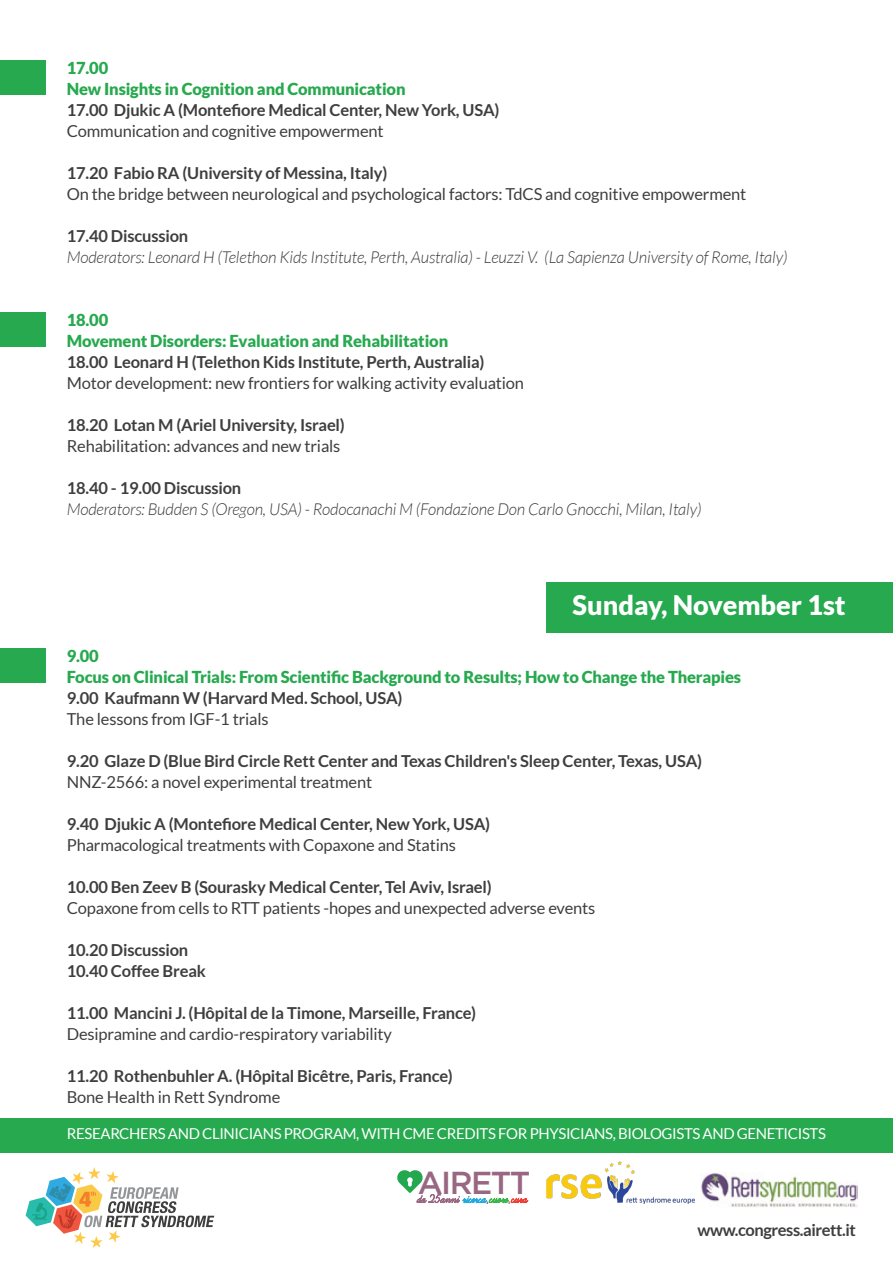
<style>
.page{position:relative;width:893px;height:1263px;background:#fff}
.page>*{position:absolute;margin:0;border:0;box-sizing:border-box;transform-origin:0 0}
.t1{font:500 31.8px "Gotham";letter-spacing:-.05em;color:#996782}
.t2{font:900 27px "Lato";color:#fff}
.t3{font:700 16.5px/21px "Lato";letter-spacing:-.01em;color:#3e3e3f}
.t4{font:16.5px/21px "Lato";letter-spacing:-.01em;color:#3e3e3f}
.t5{font:italic 300 16.5px/21px "Lato";letter-spacing:-.01em;color:#3e3e3f}
.t6{font:900 16.5px/21px "Lato";letter-spacing:-.01em;color:#27a94f}
.t7{font:15px "Lato";letter-spacing:-.025em;color:#fff}
.s1{font-weight:900;color:#27a94f}
.s2{font-weight:400}
.s3{font-weight:700}
.s4{font-weight:700;font-style:normal}
.s5{font-weight:700;color:#3e3e3f}
.s6{font-weight:400;color:#3e3e3f}
</style>
<div class="page">
<div style="left:0;top:60px;width:45px;height:35px;background:#27a94f"></div>
<div style="left:0;top:312px;width:45px;height:35px;background:#27a94f"></div>
<div style="left:0;top:648px;width:45px;height:34px;background:#27a94f"></div>
<div style="left:547px;top:582px;width:346px;height:51px;background:#27a94f"></div>
<div style="left:0;top:1118px;width:893px;height:35px;background:#27a94f"></div>
<svg style="left:26px;top:1167px;width:188px;height:81px"></svg>
<img style="left:700px;top:1172px;width:157px;height:35px">
<img style="left:546px;top:1161px;width:149px;height:42px">
<svg style="left:397px;top:1170px;width:132px;height:34px"></svg>
<p class="t3" style="left:67px;top:57px;width:434px"><span class="s1">17.00<br>New Insights in Cognition and Communication<br></span>17.00 Djukic A (Montefiore Medical Center, New York, USA)<br><span class="s2">Communication and cognitive empowerment</span></p>
<p class="t4" style="left:67px;top:162px;width:681px"><span class="s3">17.20 Fabio RA (University of Messina, Italy)<br></span>On the bridge between neurological and psychological factors: TdCS and cognitive empowerment</p>
<p class="t5" style="left:67px;top:226px;width:722px"><span class="s4">17.40 Discussion<br></span>Moderators: Leonard H (Telethon Kids Institute, Perth, Australia) - Leuzzi V. (La Sapienza University of Rome, Italy)</p>
<p class="t4" style="left:67px;top:309px;width:459px"><span class="s1">18.00<br>Movement Disorders: Evaluation and Rehabilitation<br></span><span class="s3">18.00 Leonard H (Telethon Kids Institute, Perth, Australia)<br></span>Motor development: new frontiers for walking activity evaluation</p>
<p class="t3" style="left:67px;top:414px;width:280px">18.20 Lotan M (Ariel University, Israel)<br><span class="s2">Rehabilitation: advances and new trials</span></p>
<p class="t5" style="left:67px;top:478px;width:636px"><span class="s4">18.40 - 19.00 Discussion<br></span>Moderators: Budden S (Oregon, USA) - Rodocanachi M (Fondazione Don Carlo Gnocchi, Milan, Italy)</p>
<p class="t2" style="left:572px;top:590px;width:275px">Sunday, November 1st</p>
<p class="t6" style="left:67px;top:645px;width:676px">9.00<br>Focus on Clinical Trials: From Scientific Background to Results; How to Change the Therapies <span class="s5">9.00 Kaufmann W (Harvard Med. School, USA)<br></span><span class="s6">The lessons from IGF-1 trials</span></p>
<p class="t3" style="left:67px;top:750px;width:637px">9.20 Glaze D (Blue Bird Circle Rett Center and Texas Children's Sleep Center, Texas, USA)<br><span class="s2">NNZ-2566: a novel experimental treatment</span></p>
<p class="t3" style="left:67px;top:813px;width:425px">9.40 Djukic A (Montefiore Medical Center, New York, USA)<br><span class="s2">Pharmacological treatments with Copaxone and Statins</span></p>
<p class="t4" style="left:67px;top:876px;width:530px"><span class="s3">10.00 Ben Zeev B (Sourasky Medical Center, Tel Aviv, Israel)<br></span>Copaxone from cells to RTT patients -hopes and unexpected adverse events</p>
<p class="t3" style="left:67px;top:939px;width:141px">10.20 Discussion<br>10.40 Coffee Break</p>
<p class="t3" style="left:67px;top:1002px;width:411px">11.00 Mancini J. (Hôpital de la Timone, Marseille, France)<br><span class="s2">Desipramine and cardio-respiratory variability</span></p>
<p class="t3" style="left:67px;top:1065px;width:387px">11.20 Rothenbuhler A. (Hôpital Bicêtre, Paris, France)<br><span class="s2">Bone Health in Rett Syndrome</span></p>
<p class="t7" style="left:67px;top:1125px;width:760px">RESEARCHERS AND CLINICIANS PROGRAM, WITH CME CREDITS FOR PHYSICIANS, BIOLOGISTS AND GENETICISTS</p>
<p class="t1" style="left:418px;top:1164px;width:114px">AIRETT</p>
<p class="t3" style="left:697px;top:1219px;width:160px">www.congress.airett.it</p>
</div>
